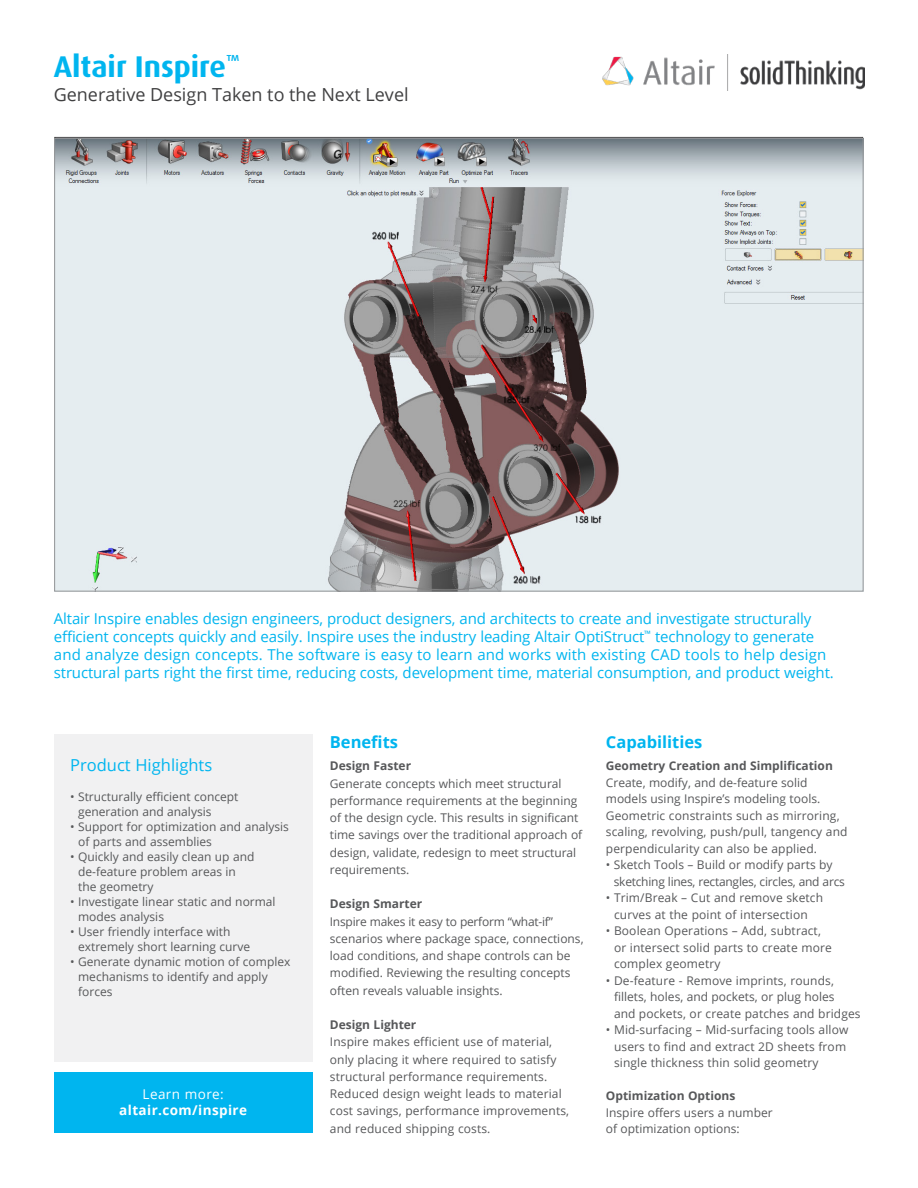
<style>
.page{position:relative;width:918px;height:1188px;background:#fff}
.page>*{position:absolute;margin:0;border:0;box-sizing:border-box;transform-origin:0 0}
.t1{font:700 30px "Dax";color:#00b5ef}
.t2{font:18px "Open Sans";color:#404041}
.t3{font:700 16.5px "Open Sans";color:#00b5ef}
.t4{font:16.5px "Open Sans";color:#00b5ef}
.t5{font:15px/18px "Open Sans";letter-spacing:-.01em;color:#00b5ef}
.t6{font:700 13.5px "Open Sans";letter-spacing:.03em;color:#fff}
.t7{font:13.5px "Open Sans";letter-spacing:.03em;color:#fff}
.t8{font:12px/17.2px "Open Sans";color:#57585a}
.t9{font:700 12px "Open Sans";color:#57585a}
.t10{font:12px/16.5px "Open Sans";letter-spacing:-.02em;color:#57585a}
</style>
<div class="page">
<div style="left:54px;top:1073px;width:258px;height:60px;background:#00b5ef"></div>
<div style="left:54px;top:735px;width:258px;height:327px;background:#f1f1f2"></div>
<img style="left:603px;top:55px;width:261px;height:36px">
<img style="left:56px;top:140px;width:806px;height:450px">
<h1 class="t1" style="left:54px;top:53px;width:187px">Altair Inspire<sup>™</sup></h1>
<h2 class="t2" style="left:54px;top:87px;width:356px">Generative Design Taken to the Next Level</h2>
<p class="t5" style="left:54px;top:611px;width:781px">Altair Inspire enables design engineers, product designers, and architects to create and investigate structurally efficient concepts quickly and easily. Inspire uses the industry leading Altair OptiStruct<sup>™</sup> technology to generate and analyze design concepts. The software is easy to learn and works with existing CAD tools to help design structural parts right the first time, reducing costs, development time, material consumption, and product weight.</p>
<h3 class="t4" style="left:70px;top:758px;width:144px">Product Highlights</h3>
<p class="t8" style="left:78px;top:790px;width:162px;line-height:15px;text-indent:-8px">• Structurally efficient concept generation and analysis</p>
<p class="t8" style="left:78px;top:820px;width:212px;line-height:15px;text-indent:-8px">• Support for optimization and analysis of parts and assemblies</p>
<p class="t8" style="left:78px;top:850px;width:178px;line-height:15px;text-indent:-8px">• Quickly and easily clean up and de-feature problem areas in the geometry</p>
<p class="t8" style="left:78px;top:895px;width:199px;line-height:15px;text-indent:-8px">• Investigate linear static and normal modes analysis</p>
<p class="t8" style="left:78px;top:925px;width:174px;line-height:15px;text-indent:-8px">• User friendly interface with extremely short learning curve</p>
<p class="t8" style="left:78px;top:955px;width:214px;line-height:15px;text-indent:-8px">• Generate dynamic motion of complex mechanisms to identify and apply forces</p>
<p class="t7" style="left:143px;top:1088px;width:83px">Learn more:</p>
<p class="t6" style="left:119px;top:1100px;width:129px">altair.com/inspire</p>
<h3 class="t3" style="left:330px;top:730px;width:70px">Benefits</h3>
<p class="t9" style="left:330px;top:757px;width:83px">Design Faster</p>
<p class="t8" style="left:330px;top:776px;width:254px">Generate concepts which meet structural performance requirements at the beginning of the design cycle. This results in significant time savings over the traditional approach of design, validate, redesign to meet structural requirements.</p>
<p class="t9" style="left:330px;top:895px;width:94px">Design Smarter</p>
<p class="t8" style="left:330px;top:914px;width:255px">Inspire makes it easy to perform “what-if” scenarios where package space, connections, load conditions, and shape controls can be modified. Reviewing the resulting concepts often reveals valuable insights.</p>
<p class="t9" style="left:330px;top:1016px;width:88px">Design Lighter</p>
<p class="t8" style="left:330px;top:1034px;width:241px">Inspire makes efficient use of material, only placing it where required to satisfy structural performance requirements.<br>Reduced design weight leads to material cost savings, performance improvements, and reduced shipping costs.</p>
<h3 class="t3" style="left:606px;top:730px;width:98px">Capabilities</h3>
<p class="t9" style="left:606px;top:757px;width:229px">Geometry Creation and Simplification</p>
<p class="t8" style="left:606px;top:775px;width:243px;line-height:16.5px">Create, modify, and de-feature solid models using Inspire’s modeling tools.<br>Geometric constraints such as mirroring, scaling, revolving, push/pull, tangency and perpendicularity can also be applied.</p>
<p class="t10" style="left:614px;top:858px;width:233px;text-indent:-8px">• Sketch Tools – Build or modify parts by sketching lines, rectangles, circles, and arcs</p>
<p class="t8" style="left:606px;top:891px;width:219px;line-height:16.5px;text-align:center">• Trim/Break – Cut and remove sketch curves at the point of intersection</p>
<p class="t8" style="left:614px;top:924px;width:219px;line-height:16.5px;text-indent:-8px">• Boolean Operations – Add, subtract, or intersect solid parts to create more complex geometry</p>
<p class="t8" style="left:614px;top:973px;width:248px;line-height:16.5px;text-indent:-8px">• De-feature - Remove imprints, rounds, fillets, holes, and pockets, or plug holes<br>and pockets, or create patches and bridges</p>
<p class="t8" style="left:614px;top:1023px;width:236px;line-height:16.5px;text-indent:-8px">• Mid-surfacing – Mid-surfacing tools allow users to find and extract 2D sheets from single thickness thin solid geometry</p>
<p class="t9" style="left:606px;top:1087px;width:131px">Optimization Options</p>
<p class="t8" style="left:606px;top:1105px;width:168px;line-height:16.5px">Inspire offers users a number of optimization options:</p>
</div>
